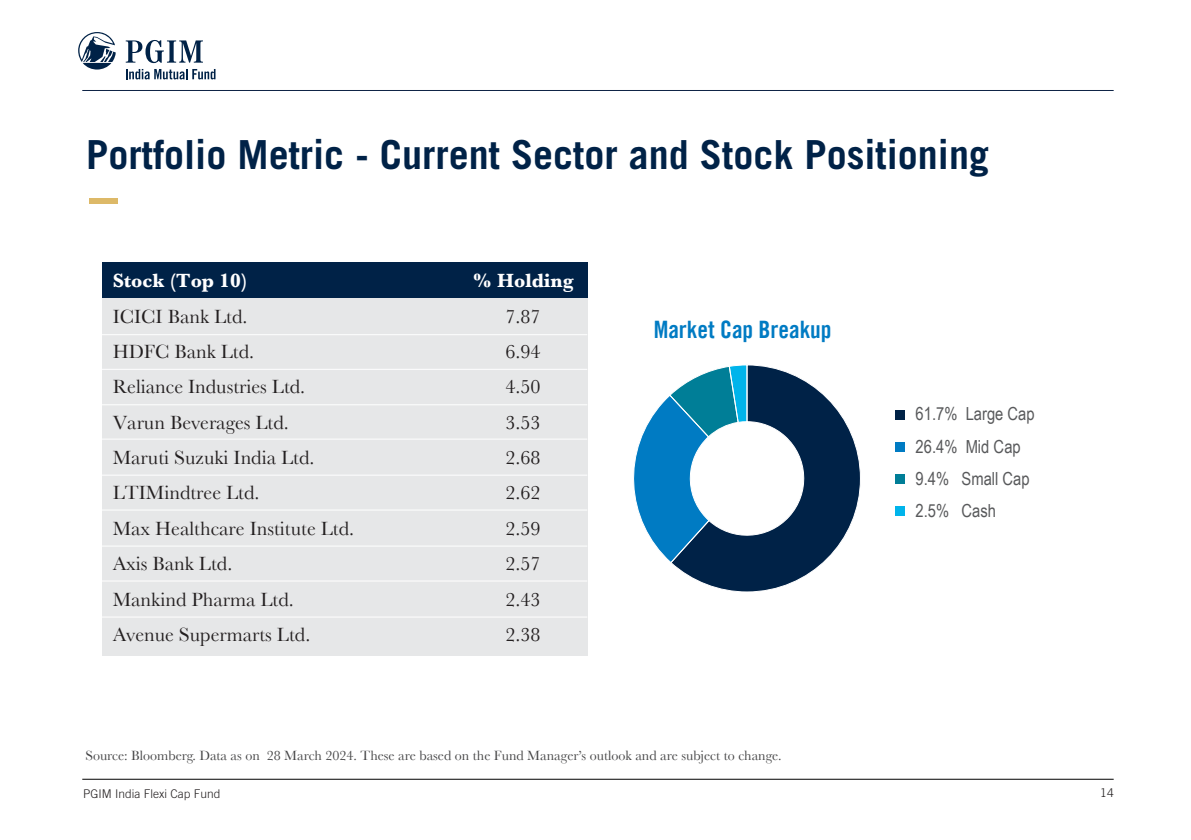
<style>
.page{position:relative;width:1191px;height:840px;background:#fff}
.page>*{position:absolute;margin:0;border:0;box-sizing:border-box;transform-origin:0 0}
.t1{font:700 40px "Trade Gothic LT";color:#002247}
.t2{font:24px "Trade Gothic LT Com Bd Cn 20";letter-spacing:-.005em;color:#007bc3}
.t3{font:20px "Baskerville";color:#231f20}
.t4{font:700 20px "Baskerville";color:#fff}
.t5{font:18px/32.2px "Arial Narrow";color:#58595b}
.t6{font:14px "Baskerville";color:#434344}
.t7{font:300 12px "Trade Gothic LT";color:#231f20}
</style>
<div class="page">
<hr style="left:82px;top:90px;width:1031px;height:1px;background:#0e2345">
<hr style="left:82px;top:778px;width:1031px;height:1px;background:#000">
<svg style="left:78px;top:32px;width:38px;height:37px"></svg>
<svg style="left:126px;top:40px;width:77px;height:23px"></svg>
<svg style="left:126px;top:69px;width:89px;height:10px"></svg>
<div style="left:89px;top:198px;width:29px;height:5px;background:#ddb968"></div>
<div style="left:102px;top:262px;width:485px;height:393px;background:#e6e7e8"></div>
<div style="left:102px;top:262px;width:485px;height:36px;background:#002247"></div>
<hr style="left:102px;top:334px;width:485px;height:1px;background:#fff">
<hr style="left:102px;top:368px;width:485px;height:1px;background:#fff">
<hr style="left:102px;top:404px;width:485px;height:1px;background:#fff">
<hr style="left:102px;top:438px;width:485px;height:1px;background:#fff">
<hr style="left:102px;top:474px;width:485px;height:1px;background:#fff">
<hr style="left:102px;top:509px;width:485px;height:1px;background:#fff">
<hr style="left:102px;top:545px;width:485px;height:1px;background:#fff">
<hr style="left:102px;top:580px;width:485px;height:1px;background:#fff">
<hr style="left:102px;top:616px;width:485px;height:1px;background:#fff">
<div style="left:895px;top:410px;width:9px;height:9px;background:#002247"></div>
<div style="left:895px;top:442px;width:9px;height:9px;background:#007bc3"></div>
<div style="left:895px;top:474px;width:9px;height:9px;background:#007e97"></div>
<div style="left:895px;top:506px;width:9px;height:9px;background:#00b4eb"></div>
<svg style="left:671px;top:365px;width:190px;height:227px"></svg>
<svg style="left:633px;top:365px;width:115px;height:198px"></svg>
<h1 class="t1" style="left:86px;top:130px;width:904px">Portfolio Metric - Current Sector and Stock Positioning</h1>
<p class="t4" style="left:113px;top:269px;width:137px">Stock (Top 10)</p>
<p class="t4" style="left:472px;top:269px;width:103px">% Holding</p>
<p class="t3" style="left:113px;top:304px;width:136px">ICICI Bank Ltd.</p>
<p class="t3" style="left:505px;top:304px;width:36px">7.87</p>
<p class="t3" style="left:113px;top:339px;width:143px">HDFC Bank Ltd.</p>
<p class="t3" style="left:505px;top:339px;width:36px">6.94</p>
<p class="t3" style="left:113px;top:375px;width:194px">Reliance Industries Ltd.</p>
<p class="t3" style="left:505px;top:375px;width:36px">4.50</p>
<p class="t3" style="left:113px;top:410px;width:178px">Varun Beverages Ltd.</p>
<p class="t3" style="left:505px;top:410px;width:36px">3.53</p>
<p class="t3" style="left:113px;top:445px;width:203px">Maruti Suzuki India Ltd.</p>
<p class="t3" style="left:505px;top:445px;width:36px">2.68</p>
<p class="t3" style="left:113px;top:481px;width:148px">LTIMindtree Ltd.</p>
<p class="t3" style="left:505px;top:481px;width:36px">2.62</p>
<p class="t3" style="left:113px;top:516px;width:243px">Max Healthcare Institute Ltd.</p>
<p class="t3" style="left:505px;top:516px;width:36px">2.59</p>
<p class="t3" style="left:113px;top:551px;width:121px">Axis Bank Ltd.</p>
<p class="t3" style="left:505px;top:551px;width:36px">2.57</p>
<p class="t3" style="left:113px;top:587px;width:183px">Mankind Pharma Ltd.</p>
<p class="t3" style="left:505px;top:587px;width:36px">2.43</p>
<p class="t3" style="left:113px;top:622px;width:199px">Avenue Supermarts Ltd.</p>
<p class="t3" style="left:505px;top:622px;width:36px">2.38</p>
<p class="t2" style="left:653px;top:314px;width:179px">Market Cap Breakup</p>
<p class="t6" style="left:85px;top:746px;width:697px">Source: Bloomberg. Data as on 28 March 2024. These are based on the Fund Manager’s outlook and are subject to change.</p>
<p class="t5" style="left:915px;top:397px;width:121px">61.7% Large Cap<br>26.4% Mid Cap<br>9.4% Small Cap<br>2.5% Cash</p>
<p class="t7" style="left:83px;top:786px;width:139px">PGIM India Flexi Cap Fund</p>
<p class="t7" style="left:1100px;top:784px;width:15px">14</p>
</div>
